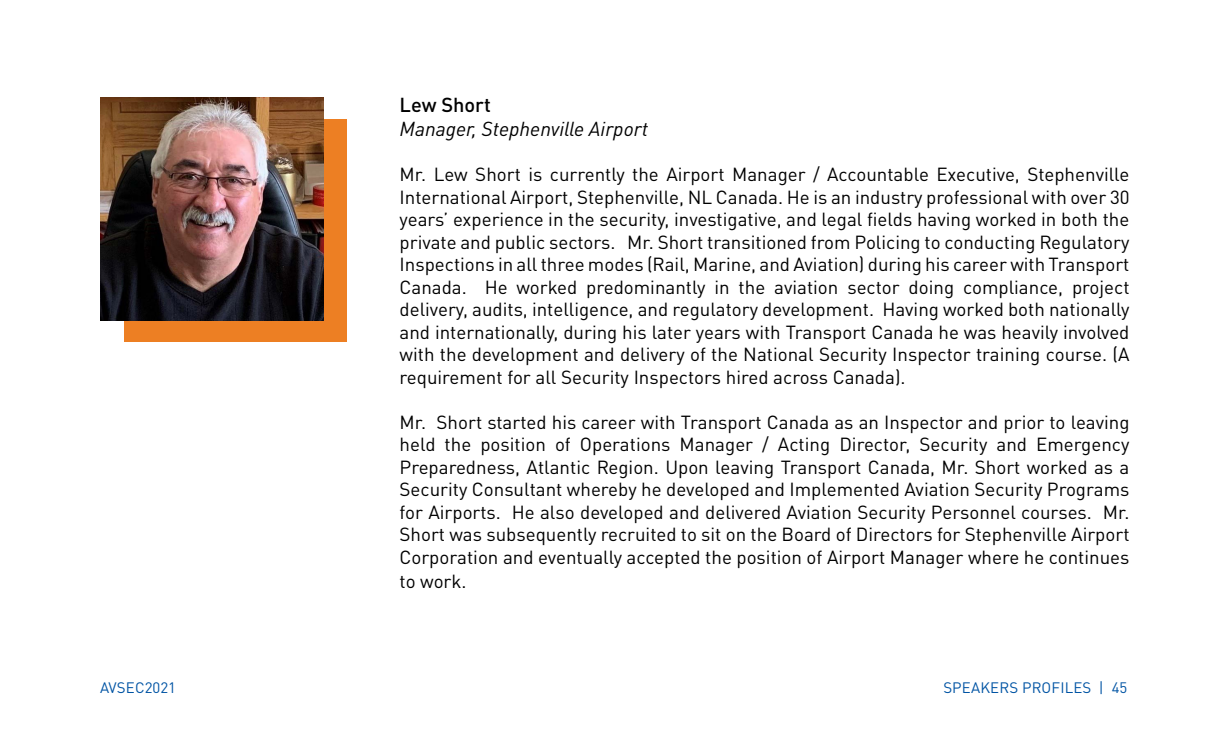
<style>
.page{position:relative;width:1230px;height:735px;background:#fff}
.page>*{position:absolute;margin:0;border:0;box-sizing:border-box;transform-origin:0 0}
.t1{font:italic 20px "DINOT";color:#000}
.t2{font:500 20px "DINOT";color:#000}
.t3{font:18.75px/22.5px "DINOT";color:#000;text-align:justify}
.t4{font:15px "DINOT";letter-spacing:.01em;color:#0054a4}
</style>
<div class="page">
<div style="left:124px;top:119px;width:223px;height:223px;background:#ed7f23"></div>
<img style="left:100px;top:97px;width:223px;height:223px">
<p class="t2" style="left:400px;top:92px;width:93px">Lew Short</p>
<p class="t1" style="left:400px;top:117px;width:250px">Manager, Stephenville Airport</p>
<p class="t3" style="left:400px;top:163px;width:732px">Mr. Lew Short is currently the Airport Manager / Accountable Executive, Stephenville International Airport, Stephenville, NL Canada. He is an industry professional with over 30 years’ experience in the security, investigative, and legal fields having worked in both the private and public sectors. Mr. Short transitioned from Policing to conducting Regulatory Inspections in all three modes (Rail, Marine, and Aviation) during his career with Transport Canada. He worked predominantly in the aviation sector doing compliance, project delivery, audits, intelligence, and regulatory development. Having worked both nationally and internationally, during his later years with Transport Canada he was heavily involved with the development and delivery of the National Security Inspector training course. (A requirement for all Security Inspectors hired across Canada).</p>
<p class="t3" style="left:400px;top:410px;width:732px">Mr. Short started his career with Transport Canada as an Inspector and prior to leaving held the position of Operations Manager / Acting Director, Security and Emergency Preparedness, Atlantic Region. Upon leaving Transport Canada, Mr. Short worked as a Security Consultant whereby he developed and Implemented Aviation Security Programs for Airports. He also developed and delivered Aviation Security Personnel courses. Mr.<br>Short was subsequently recruited to sit on the Board of Directors for Stephenville Airport Corporation and eventually accepted the position of Airport Manager where he continues to work.</p>
<p class="t4" style="left:100px;top:678px;width:77px">AVSEC2021</p>
<p class="t4" style="left:943px;top:678px;width:186px">SPEAKERS PROFILES | 45</p>
</div>
